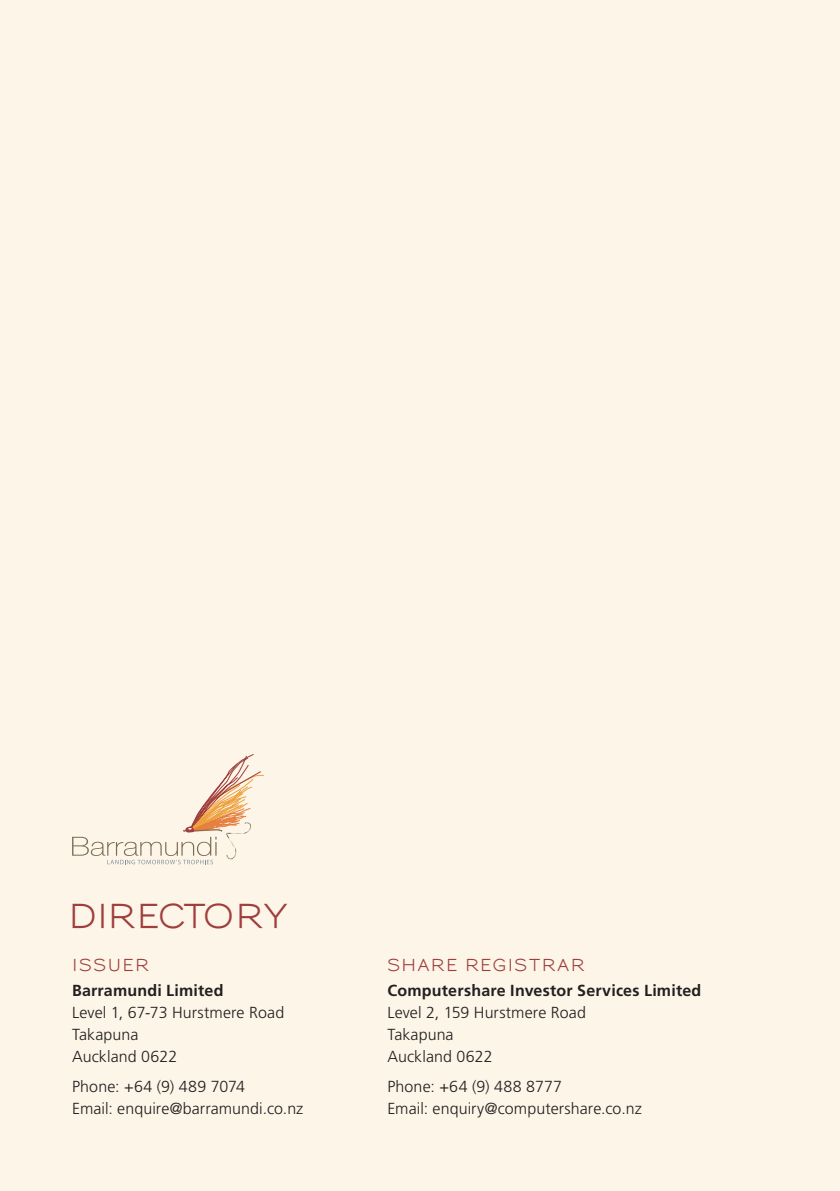
<style>
.page{position:relative;width:840px;height:1191px;background:#fff}
.page>*{position:absolute;margin:0;border:0;box-sizing:border-box;transform-origin:0 0}
.t1{font:700 32px "Sansumi";letter-spacing:.015em;color:#9f3e3d}
.t2{font:300 16px/22px "Frutiger LT Std";letter-spacing:.005em;color:#231f20}
.t3{font:700 16px "Frutiger LT Std";letter-spacing:.015em;color:#231f20}
.t4{font:700 16px "Sansumi";letter-spacing:.105em;color:#9f3e3d}
</style>
<div class="page">
<div style="left:0;top:0;width:839px;height:1191px;background:#fdf5e8"></div>
<svg style="left:72px;top:754px;width:192px;height:110px"></svg>
<h1 class="t1" style="left:68px;top:898px;width:220px">DIRECTORY</h1>
<p class="t4" style="left:72px;top:956px;width:78px">ISSUER</p>
<p class="t3" style="left:72px;top:981px;width:153px">Barramundi Limited</p>
<p class="t2" style="left:72px;top:1001px;width:213px">Level 1, 67-73 Hurstmere Road<br>Takapuna<br>Auckland 0622</p>
<p class="t2" style="left:72px;top:1076px;width:233px">Phone: +64 (9) 489 7074<br>Email: enquire@barramundi.co.nz</p>
<p class="t4" style="left:387px;top:956px;width:198px">SHARE REGISTRAR</p>
<p class="t3" style="left:387px;top:981px;width:315px">Computershare Investor Services Limited</p>
<p class="t2" style="left:387px;top:1001px;width:200px">Level 2, 159 Hurstmere Road<br>Takapuna<br>Auckland 0622</p>
<p class="t2" style="left:387px;top:1076px;width:256px">Phone: +64 (9) 488 8777<br>Email: enquiry@computershare.co.nz</p>
</div>
